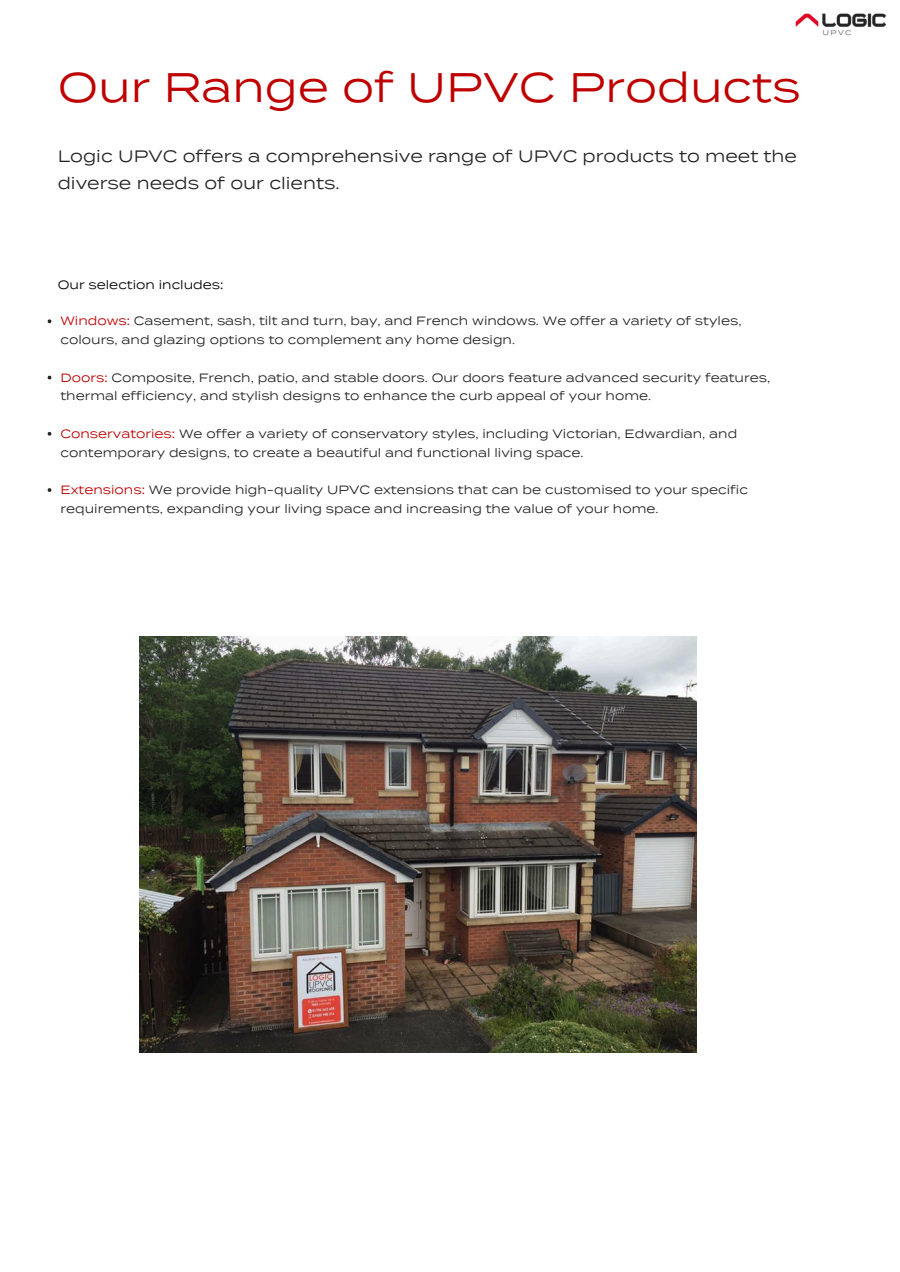
<style>
.page{position:relative;width:900px;height:1272px;background:#fff}
.page>*{position:absolute;margin:0;border:0;box-sizing:border-box;transform-origin:0 0}
.t1{font:41.3px "Termina Test";color:#be0000}
.t2{font:16.5px/27px "Termina Test";color:#242424}
.t3{font:12px/18.8px "Termina Test";color:#242424}
.t4{font:12px "Termina Test";color:#000}
.s1{font-family:"Noto Sans"}
.s2{color:#be0000}
.s3{font-family:"Noto Sans";color:#be0000}
</style>
<div class="page">
<img style="left:796px;top:14px;width:90px;height:22px">
<img style="left:140px;top:636px;width:556px;height:417px">
<svg style="left:48px;top:319px;width:3px;height:4px"></svg>
<svg style="left:48px;top:432px;width:3px;height:4px"></svg>
<svg style="left:48px;top:488px;width:3px;height:4px"></svg>
<p class="t1" style="left:58px;top:62px;width:744px">Our Range of UPVC Products</p>
<h1 class="t2" style="left:58px;top:143px;width:741px">Logic UPVC offers a comprehensive range of UPVC products to meet the diverse needs of our clients.</h1>
<p class="t4" style="left:58px;top:278px;width:167px">Our selection includes<span class="s1">:</span></p>
<h2 class="t3" style="left:61px;top:312px;width:682px"><span class="s2">Windows</span><span class="s3">:</span> Casement, sash, tilt and turn, bay, and French windows. We offer a variety of styles, colours, and glazing options to complement any home design.</h2>
<p class="t3" style="left:61px;top:368px;width:711px"><span class="s2">Doors</span><span class="s3">:</span> Composite, French, patio, and stable doors. Our doors feature advanced security features, thermal efficiency, and stylish designs to enhance the curb appeal of your home.</p>
<p class="t3" style="left:61px;top:424px;width:678px"><span class="s2">Conservatories</span><span class="s3">:</span> We offer a variety of conservatory styles, including Victorian, Edwardian, and contemporary designs, to create a beautiful and functional living space.</p>
<p class="t3" style="left:61px;top:480px;width:689px"><span class="s2">Extensions</span><span class="s3">:</span> We provide high-quality UPVC extensions that can be customised to your specific requirements, expanding your living space and increasing the value of your home.</p>
</div>
